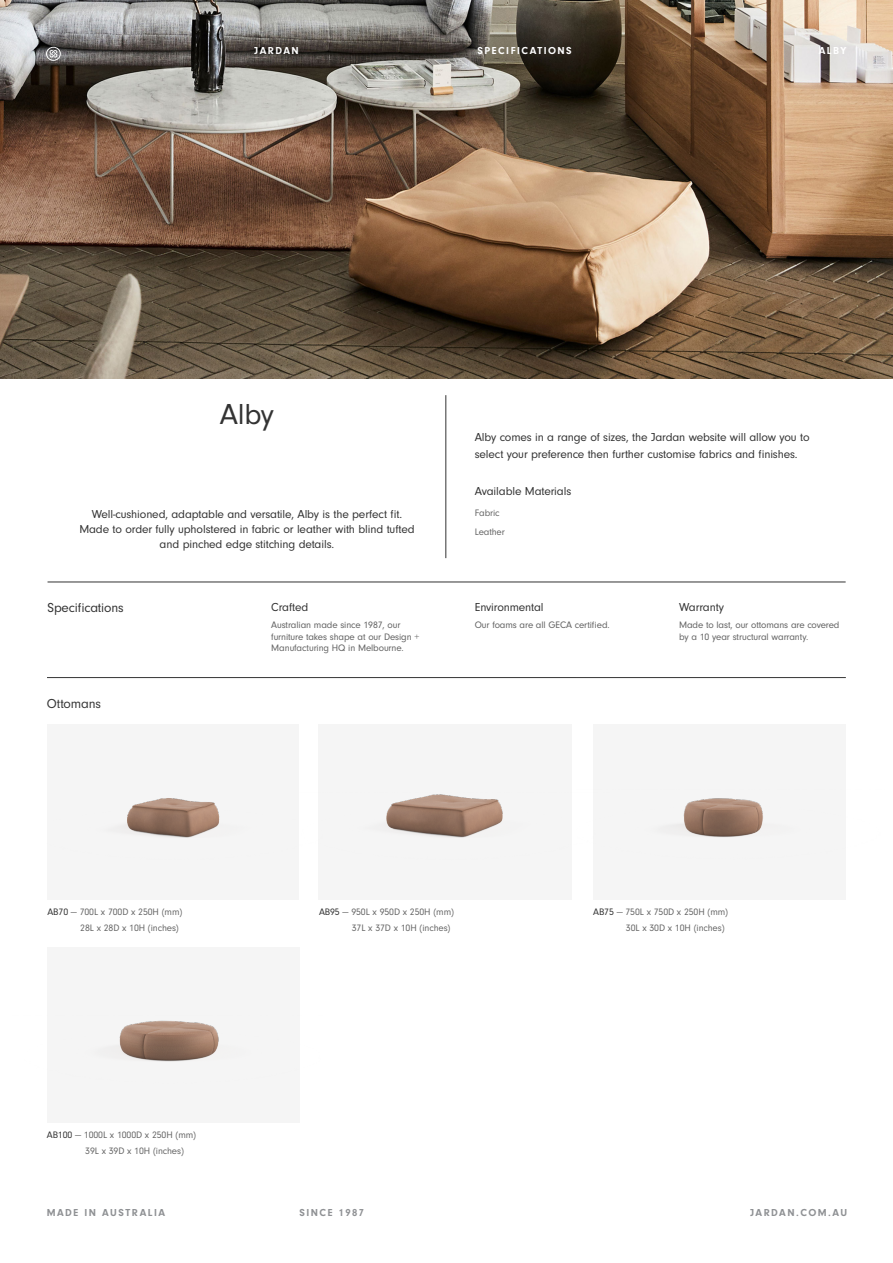
<style>
.page{position:relative;width:893px;height:1263px;background:#fff}
.page>*{position:absolute;margin:0;border:0;box-sizing:border-box;transform-origin:0 0}
.H2_-_32pt_Regular{font:30px "Neuzeit Gro";color:#333}
.H2_-_32pt_Regular-2{font:13.5px "Neuzeit Gro";letter-spacing:-.01em;color:#333}
.H2_-_32pt_Regular-3{font:12px/15px "Neuzeit Gro";letter-spacing:-.01em;color:#333}
.t1{font:700 10.5px "Neuzeit Gro";letter-spacing:.14em;color:#8f9194}
.t2{font:700 10.5px "Neuzeit Gro";letter-spacing:.14em;color:#fff}
.H2_-_32pt_Regular-4{font:9.75px "Neuzeit Gro";letter-spacing:-.01em;color:#666}
.H2_-_32pt_Regular-5{font:9.75px/11.7px "Neuzeit Gro";letter-spacing:-.01em;color:#626262}
.s1{color:#333}
</style>
<div class="page">
<div style="left:47px;top:948px;width:252px;height:175px;background:#f5f5f5"></div>
<div style="left:48px;top:725px;width:251px;height:175px;background:#f5f5f5"></div>
<div style="left:319px;top:725px;width:253px;height:175px;background:#f5f5f5"></div>
<div style="left:593px;top:725px;width:253px;height:175px;background:#f5f5f5"></div>
<hr style="left:48px;top:582px;width:798px;height:1px;background:#333">
<hr style="left:446px;top:395px;width:1px;height:163px;background:#333">
<img style="left:0;top:0;width:893px;height:378px">
<img style="left:47px;top:677px;width:252px;height:167px">
<img style="left:299px;top:677px;width:277px;height:167px">
<img style="left:576px;top:677px;width:270px;height:160px">
<img style="left:119px;top:1015px;width:181px;height:47px">
<svg style="left:46px;top:47px;width:15px;height:14px"></svg>
<p class="t2" style="left:254px;top:44px;width:46px">JARDAN</p>
<p class="t2" style="left:477px;top:44px;width:96px">SPECIFICATIONS</p>
<p class="t2" style="left:819px;top:44px;width:29px">ALBY</p>
<p class="H2_-_32pt_Regular" style="left:220px;top:398px;width:56px">Alby</p>
<p class="H2_-_32pt_Regular-3" style="left:475px;top:429px;width:336px;line-height:17.4px">Alby comes in a range of sizes, the Jardan website will allow you to select your preference then further customise fabrics and finishes.</p>
<p class="H2_-_32pt_Regular-3" style="left:475px;top:484px;width:98px">Available Materials</p>
<p class="H2_-_32pt_Regular-3" style="left:79px;top:506px;width:337px;text-align:center">Well-cushioned, adaptable and versatile, Alby is the perfect fit.<br>Made to order fully upholstered in fabric or leather with blind tufted and pinched edge stitching details.</p>
<p class="H2_-_32pt_Regular-4" style="left:475px;top:508px;width:26px">Fabric</p>
<p class="H2_-_32pt_Regular-4" style="left:475px;top:527px;width:32px">Leather</p>
<p class="H2_-_32pt_Regular-2" style="left:48px;top:601px;width:78px">Specifications</p>
<p class="H2_-_32pt_Regular-3" style="left:271px;top:600px;width:39px">Crafted</p>
<p class="H2_-_32pt_Regular-5" style="left:271px;top:619px;width:150px">Australian made since 1987, our furniture takes shape at our Design +<br>Manufacturing HQ in Melbourne.</p>
<p class="H2_-_32pt_Regular-2" style="left:47px;top:696px;width:56px">Ottomans</p>
<p class="H2_-_32pt_Regular-3" style="left:475px;top:600px;width:70px">Environmental</p>
<p class="H2_-_32pt_Regular-5" style="left:475px;top:619px;width:136px">Our foams are all GECA certified.</p>
<p class="H2_-_32pt_Regular-3" style="left:679px;top:600px;width:47px">Warranty</p>
<p class="H2_-_32pt_Regular-5" style="left:679px;top:619px;width:162px">Made to last, our ottomans are covered by a 10 year structural warranty.</p>
<p class="H2_-_32pt_Regular-4" style="left:48px;top:906px;width:136px"><span class="s1">AB70</span> — 700L x 700D x 250H (mm)</p>
<p class="H2_-_32pt_Regular-4" style="left:80px;top:922px;width:100px">28L x 28D x 10H (inches)</p>
<p class="H2_-_32pt_Regular-4" style="left:47px;top:1130px;width:151px"><span class="s1">AB100</span> — 1000L x 1000D x 250H (mm)</p>
<p class="H2_-_32pt_Regular-4" style="left:85px;top:1145px;width:100px">39L x 39D x 10H (inches)</p>
<p class="H2_-_32pt_Regular-4" style="left:319px;top:906px;width:136px"><span class="s1">AB95</span> — 950L x 950D x 250H (mm)</p>
<p class="H2_-_32pt_Regular-4" style="left:352px;top:922px;width:100px">37L x 37D x 10H (inches)</p>
<p class="H2_-_32pt_Regular-4" style="left:593px;top:906px;width:136px"><span class="s1">AB75</span> — 750L x 750D x 250H (mm)</p>
<p class="H2_-_32pt_Regular-4" style="left:626px;top:922px;width:100px">30L x 30D x 10H (inches)</p>
<p class="t1" style="left:47px;top:1207px;width:120px">MADE IN AUSTRALIA</p>
<p class="t1" style="left:299px;top:1207px;width:66px">SINCE 1987</p>
<p class="t1" style="left:750px;top:1207px;width:98px">JARDAN.COM.AU</p>
</div>
